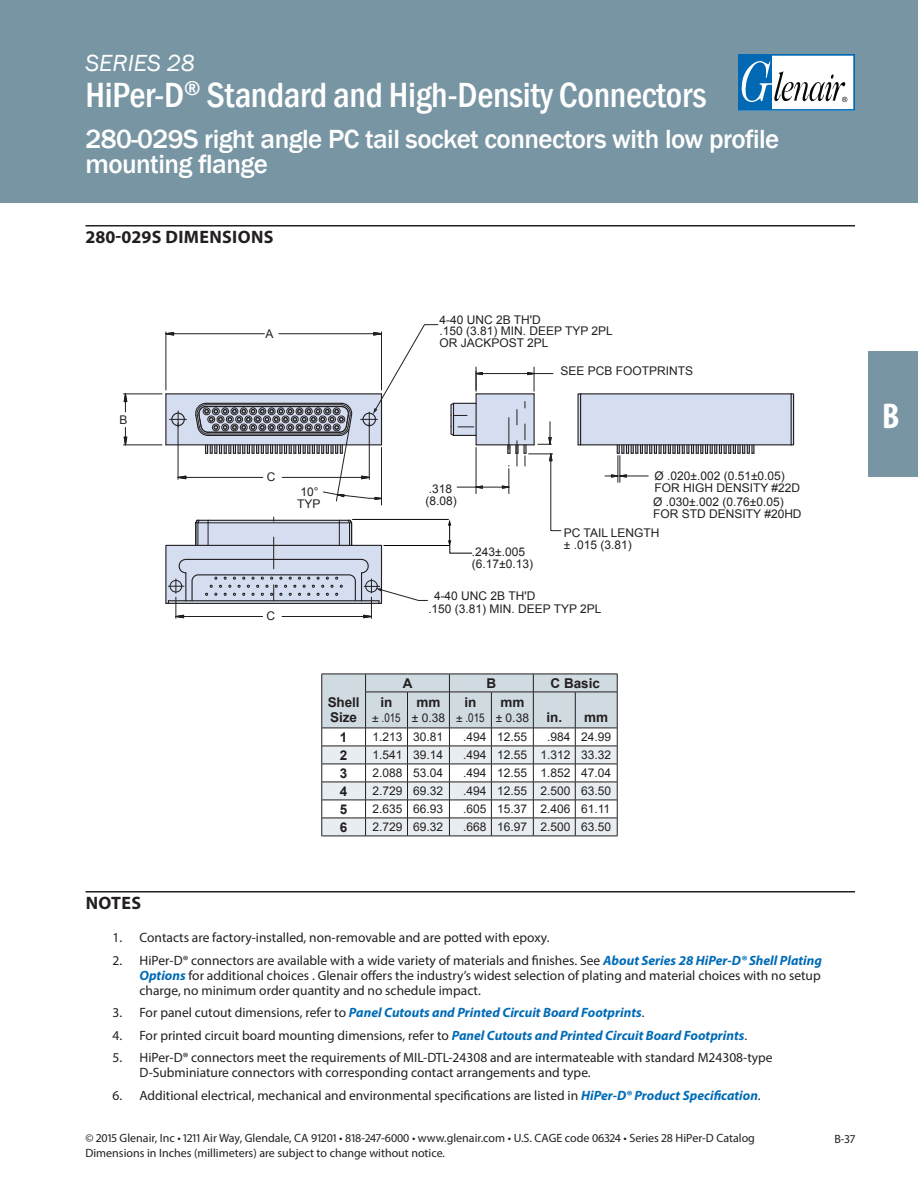
<style>
.page{position:relative;width:918px;height:1188px;background:#fff}
.page>*{position:absolute;margin:0;border:0;box-sizing:border-box;transform-origin:0 0}
.t1{font:500 condensed 36px "Franklin Gothic";letter-spacing:-.01em;color:#fff}
.t2{font:700 condensed 36px "Myriad Pro";color:#fff}
.C-Pagehead2{font:500 27px/25.5px "Franklin Gothic";letter-spacing:-.02em;color:#fff}
.t3{font:italic 24px "Franklin Gothic";color:#fff}
.D-Head_with_Rule{font:700 18px "Myriad Pro";letter-spacing:.02em;color:#231f20}
.t4{font:13.5px/15px "Myriad Pro";color:#231f20;text-align:justify}
.t5{font:italic 700 13.5px "Myriad Pro";color:#006bb6}
.t6{font:700 13.5px/15px "Arial";color:#231f20}
.t7{font:12px/12px "Arial";color:#231f20}
.t8{font:12px "Myriad Pro";color:#231f20}
.t9{font:12px "Arial Narrow";color:#231f20}
.s1{font-weight:700;font-style:italic;color:#006bb6}
.s2{font-weight:400;font-style:normal;color:#231f20}
</style>
<div class="page">
<div style="left:0;top:0;width:918px;height:202px;background:#7895a3"></div>
<svg style="left:738px;top:54px;width:117px;height:57px;background:#a0bfd5"></svg>
<div style="left:868px;top:351px;width:50px;height:126px;background:#7895a3"></div>
<svg style="left:322px;top:674px;width:296px;height:162px"></svg>
<hr style="left:322px;top:836px;width:44px;height:1px;background:#231f20">
<hr style="left:366px;top:836px;width:42px;height:1px;background:#231f20">
<hr style="left:408px;top:836px;width:41px;height:1px;background:#231f20">
<hr style="left:449px;top:836px;width:42px;height:1px;background:#231f20">
<hr style="left:491px;top:836px;width:42px;height:1px;background:#231f20">
<hr style="left:533px;top:836px;width:42px;height:1px;background:#231f20">
<hr style="left:575px;top:836px;width:42px;height:1px;background:#231f20">
<div style="left:791px;top:393px;width:3px;height:52px;border:1px solid #231f20"></div>
<hr style="left:352px;top:519px;width:97px;height:1px;background:#040503">
<hr style="left:384px;top:545px;width:65px;height:1px;background:#040503">
<hr style="left:123px;top:445px;width:39px;height:1px;background:#231f20">
<hr style="left:123px;top:394px;width:39px;height:1px;background:#231f20">
<svg style="left:124px;top:427px;width:3px;height:19px"></svg>
<svg style="left:124px;top:393px;width:3px;height:19px"></svg>
<hr style="left:381px;top:447px;width:1px;height:58px;background:#231f20">
<svg style="left:577px;top:393px;width:215px;height:89px"></svg>
<svg style="left:448px;top:367px;width:113px;height:187px"></svg>
<svg style="left:165px;top:517px;width:263px;height:101px"></svg>
<svg style="left:161px;top:324px;width:277px;height:177px"></svg>
<hr style="left:86px;top:225px;width:769px;height:1px;background:#231f20">
<hr style="left:86px;top:891px;width:769px;height:2px;background:#231f20">
<h3 class="t3" style="left:86px;top:48px;width:111px">SERIES 28</h3>
<h1 class="t1" style="left:86px;top:71px;width:622px">HiPer-D<sup>®</sup> Standard and High-Density Connectors</h1>
<p class="C-Pagehead2" style="left:86px;top:126px;width:695px">280-029S right angle PC tail socket connectors with low profile mounting flange</p>
<p class="D-Head_with_Rule" style="left:86px;top:225px;width:190px">280-029S DIMENSIONS</p>
<p class="t7" style="left:120px;top:413px;width:9px">B</p>
<p class="t7" style="left:266px;top:328px;width:9px">A</p>
<p class="t7" style="left:440px;top:315px;width:175px;line-height:10.8px">4-40 UNC 2B TH'D<br>.150 (3.81) MIN. DEEP TYP 2PL</p>
<p class="t7" style="left:440px;top:337px;width:111px">OR JACKPOST 2PL</p>
<p class="t7" style="left:561px;top:364px;width:134px">SEE PCB FOOTPRINTS</p>
<p class="t7" style="left:267px;top:471px;width:10px">C</p>
<p class="t7" style="left:301px;top:485px;width:20px">10°</p>
<p class="t7" style="left:297px;top:498px;width:25px">TYP</p>
<p class="t7" style="left:267px;top:610px;width:10px">C</p>
<p class="t7" style="left:426px;top:483px;width:33px">.318 (8.08)</p>
<p class="t7" style="left:472px;top:546px;width:63px">.243±.005 (6.17±0.13)</p>
<p class="t7" style="left:654px;top:469px;width:147px">Ø .020±.002 (0.51±0.05)<br>FOR HIGH DENSITY #22D</p>
<p class="t7" style="left:653px;top:495px;width:150px">Ø .030±.002 (0.76±0.05)<br>FOR STD DENSITY #20HD</p>
<p class="t7" style="left:564px;top:526px;width:97px">PC TAIL LENGTH ± .015 (3.81)</p>
<p class="t7" style="left:428px;top:589px;width:175px;line-height:13.2px;text-indent:6px">4-40 UNC 2B TH'D<br>.150 (3.81) MIN. DEEP TYP 2PL</p>
<p class="t6" style="left:328px;top:695px;width:33px">Shell<br>Size</p>
<p class="t6" style="left:403px;top:676px;width:11px">A</p>
<p class="t6" style="left:487px;top:676px;width:11px">B</p>
<p class="t6" style="left:551px;top:676px;width:51px">C Basic</p>
<p class="t6" style="left:381px;top:695px;width:14px">in</p>
<p class="t9" style="left:372px;top:709px;width:30px">± .015</p>
<p class="t6" style="left:416px;top:695px;width:26px">mm</p>
<p class="t7" style="left:412px;top:712px;width:35px">± 0.38</p>
<p class="t6" style="left:464px;top:695px;width:14px">in</p>
<p class="t9" style="left:456px;top:709px;width:30px">± .015</p>
<p class="t6" style="left:500px;top:695px;width:26px">mm</p>
<p class="t7" style="left:496px;top:712px;width:35px">± 0.38</p>
<p class="t6" style="left:546px;top:710px;width:17px">in.</p>
<p class="t6" style="left:584px;top:710px;width:26px">mm</p>
<p class="t6" style="left:340px;top:730px;width:9px">1</p>
<p class="t7" style="left:373px;top:731px;width:32px">1.213</p>
<p class="t7" style="left:413px;top:731px;width:32px">30.81</p>
<p class="t7" style="left:463px;top:731px;width:25px">.494</p>
<p class="t7" style="left:497px;top:731px;width:32px">12.55</p>
<p class="t7" style="left:547px;top:731px;width:25px">.984</p>
<p class="t7" style="left:581px;top:731px;width:32px">24.99</p>
<p class="t6" style="left:340px;top:748px;width:9px">2</p>
<p class="t7" style="left:373px;top:749px;width:32px">1.541</p>
<p class="t7" style="left:413px;top:749px;width:32px">39.14</p>
<p class="t7" style="left:463px;top:749px;width:25px">.494</p>
<p class="t7" style="left:497px;top:749px;width:32px">12.55</p>
<p class="t7" style="left:540px;top:749px;width:32px">1.312</p>
<p class="t7" style="left:581px;top:749px;width:32px">33.32</p>
<p class="t6" style="left:340px;top:766px;width:9px">3</p>
<p class="t7" style="left:373px;top:767px;width:32px">2.088</p>
<p class="t7" style="left:413px;top:767px;width:32px">53.04</p>
<p class="t7" style="left:463px;top:767px;width:25px">.494</p>
<p class="t7" style="left:497px;top:767px;width:32px">12.55</p>
<p class="t7" style="left:540px;top:767px;width:32px">1.852</p>
<p class="t7" style="left:581px;top:767px;width:32px">47.04</p>
<p class="t6" style="left:340px;top:784px;width:9px">4</p>
<p class="t7" style="left:373px;top:785px;width:32px">2.729</p>
<p class="t7" style="left:413px;top:785px;width:32px">69.32</p>
<p class="t7" style="left:463px;top:785px;width:25px">.494</p>
<p class="t7" style="left:497px;top:785px;width:32px">12.55</p>
<p class="t7" style="left:540px;top:785px;width:32px">2.500</p>
<p class="t7" style="left:581px;top:785px;width:32px">63.50</p>
<p class="t6" style="left:340px;top:802px;width:9px">5</p>
<p class="t7" style="left:373px;top:803px;width:32px">2.635</p>
<p class="t7" style="left:413px;top:803px;width:32px">66.93</p>
<p class="t7" style="left:463px;top:803px;width:25px">.605</p>
<p class="t7" style="left:497px;top:803px;width:32px">15.37</p>
<p class="t7" style="left:540px;top:803px;width:32px">2.406</p>
<p class="t7" style="left:581px;top:803px;width:31px">61.11</p>
<p class="t6" style="left:340px;top:820px;width:9px">6</p>
<p class="t7" style="left:373px;top:821px;width:32px">2.729</p>
<p class="t7" style="left:413px;top:821px;width:32px">69.32</p>
<p class="t7" style="left:463px;top:821px;width:25px">.668</p>
<p class="t7" style="left:497px;top:821px;width:32px">16.97</p>
<p class="t7" style="left:540px;top:821px;width:32px">2.500</p>
<p class="t7" style="left:581px;top:821px;width:32px">63.50</p>
<p class="D-Head_with_Rule" style="left:86px;top:891px;width:57px">NOTES</p>
<p class="t4" style="left:112px;top:930px;width:439px">1. Contacts are factory-installed, non-removable and are potted with epoxy.</p>
<p class="t4" style="left:140px;top:952px;width:684px;text-indent:-27px">2. HiPer-D® connectors are available with a wide variety of materials and finishes. See <span class="s1">About Series 28 HiPer-D® Shell Plating Options</span> for additional choices . Glenair offers the industry’s widest selection of plating and material choices with no setup charge, no minimum order quantity and no schedule impact.</p>
<p class="t5" style="left:112px;top:1004px;width:533px"><span class="s2">3. For panel cutout dimensions, refer to</span> Panel Cutouts and Printed Circuit Board Footprints<span class="s2">.</span></p>
<p class="t4" style="left:112px;top:1027px;width:636px">4. For printed circuit board mounting dimensions, refer to <span class="s1">Panel Cutouts and Printed Circuit Board Footprints</span>.</p>
<p class="t4" style="left:140px;top:1050px;width:635px;text-indent:-27px">5. HiPer-D® connectors meet the requirements of MIL-DTL-24308 and are intermateable with standard M24308-type<br>D-Subminiature connectors with corresponding contact arrangements and type.</p>
<p class="t4" style="left:112px;top:1087px;width:650px">6. Additional electrical, mechanical and environmental specifications are listed in <span class="s1">HiPer-D® Product Specification</span>.</p>
<p class="t8" style="left:86px;top:1131px;width:671px">© 2015 Glenair, Inc • 1211 Air Way, Glendale, CA 91201 • 818-247-6000 • www.glenair.com • U.S. CAGE code 06324 • Series 28 HiPer-D Catalog</p>
<p class="t8" style="left:834px;top:1132px;width:22px">B-37</p>
<p class="t8" style="left:86px;top:1146px;width:361px">Dimensions in Inches (millimeters) are subject to change without notice.</p>
<h1 class="t2" style="left:882px;top:393px;width:19px">B</h1>
</div>
